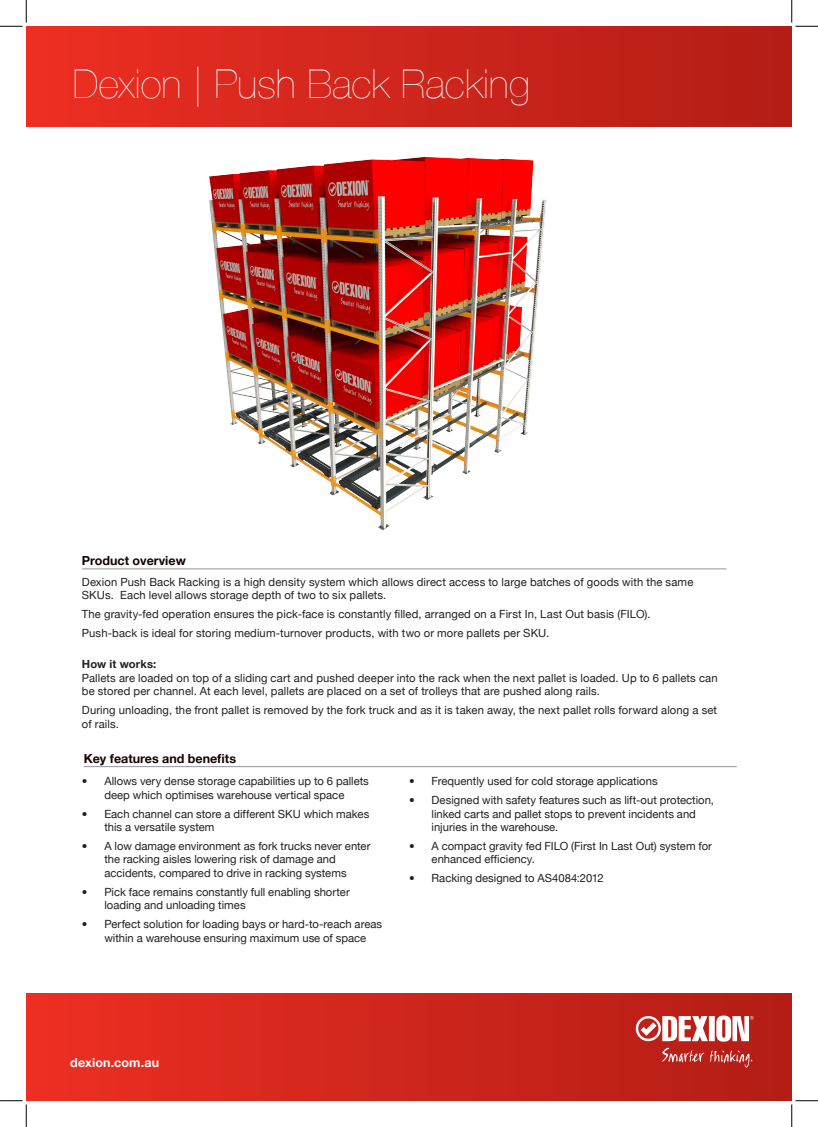
<style>
.page{position:relative;width:818px;height:1127px;background:#fff}
.page>*{position:absolute;margin:0;border:0;box-sizing:border-box;transform-origin:0 0}
.Spec_Sheet_Title{font:200 40px "Helvetica Neue";color:#fff}
.Subhead_w_Underline{font:700 12.5px "Helvetica Neue";color:#170000}
.t1{font:700 12.5px "Helvetica Neue";letter-spacing:.01em;color:#fff}
.body_copy{font:11.25px/13.5px "Helvetica Neue";letter-spacing:.005em;color:#231f20}
.s1{font-weight:700}
</style>
<div class="page">
<div style="left:26px;top:992px;width:766px;height:108px;background:linear-gradient(to right,#ec2e23,#b21d16)"></div>
<svg style="left:636px;top:1015px;width:117px;height:26px"></svg>
<svg style="left:662px;top:1047px;width:42px;height:14px"></svg>
<svg style="left:710px;top:1050px;width:42px;height:17px"></svg>
<div style="left:26px;top:26px;width:766px;height:101px;background:linear-gradient(to right,#ec2e23,#b21d16)"></div>
<hr style="left:82px;top:568px;width:644px;height:1px;background:#939598">
<hr style="left:84px;top:766px;width:653px;height:1px;background:#939598">
<img style="left:209px;top:157px;width:337px;height:374px">
<svg style="left:0;top:0;width:27px;height:27px"></svg>
<svg style="left:0;top:1100px;width:27px;height:26px"></svg>
<svg style="left:791px;top:0;width:27px;height:27px"></svg>
<svg style="left:791px;top:1100px;width:27px;height:26px"></svg>
<p class="Spec_Sheet_Title" style="left:73px;top:61px;width:458px">Dexion | Push Back Racking</p>
<p class="Subhead_w_Underline" style="left:82px;top:552px;width:105px">Product overview</p>
<p class="body_copy" style="left:82px;top:574px;width:613px">Dexion Push Back Racking is a high density system which allows direct access to large batches of goods with the same<br>SKUs. Each level allows storage depth of two to six pallets.</p>
<p class="body_copy" style="left:82px;top:607px;width:570px">The gravity-fed operation ensures the pick-face is constantly filled, arranged on a First In, Last Out basis (FILO).</p>
<p class="body_copy" style="left:82px;top:625px;width:469px">Push-back is ideal for storing medium-turnover products, with two or more pallets per SKU.</p>
<p class="body_copy" style="left:82px;top:657px;width:637px"><span class="s1">How it works:<br></span>Pallets are loaded on top of a sliding cart and pushed deeper into the rack when the next pallet is loaded. Up to 6 pallets can be stored per channel. At each level, pallets are placed on a set of trolleys that are pushed along rails.</p>
<p class="body_copy" style="left:82px;top:703px;width:637px">During unloading, the front pallet is removed by the fork truck and as it is taken away, the next pallet rolls forward along a set of rails.</p>
<p class="Subhead_w_Underline" style="left:84px;top:750px;width:154px">Key features and benefits</p>
<p class="body_copy" style="left:82px;top:774px;width:288px;text-align:center">• Allows very dense storage capabilities up to 6 pallets deep which optimises warehouse vertical space</p>
<p class="body_copy" style="left:104px;top:806px;width:266px;text-indent:-22px">• Each channel can store a different SKU which makes this a versatile system</p>
<p class="body_copy" style="left:104px;top:838px;width:268px;text-indent:-22px">• A low damage environment as fork trucks never enter the racking aisles lowering risk of damage and accidents, compared to drive in racking systems</p>
<p class="body_copy" style="left:104px;top:884px;width:247px;text-indent:-22px">• Pick face remains constantly full enabling shorter loading and unloading times</p>
<p class="body_copy" style="left:82px;top:916px;width:302px;text-align:center">• Perfect solution for loading bays or hard-to-reach areas within a warehouse ensuring maximum use of space</p>
<p class="body_copy" style="left:409px;top:774px;width:250px">• Frequently used for cold storage applications</p>
<p class="body_copy" style="left:432px;top:793px;width:284px;text-indent:-22px">• Designed with safety features such as lift-out protection, linked carts and pallet stops to prevent incidents and injuries in the warehouse.</p>
<p class="body_copy" style="left:432px;top:838px;width:282px;text-indent:-22px">• A compact gravity fed FILO (First In Last Out) system for enhanced efficiency.</p>
<p class="body_copy" style="left:409px;top:871px;width:196px">• Racking designed to AS4084:2012</p>
<p class="t1" style="left:70px;top:1054px;width:90px">dexion.com.au</p>
</div>
